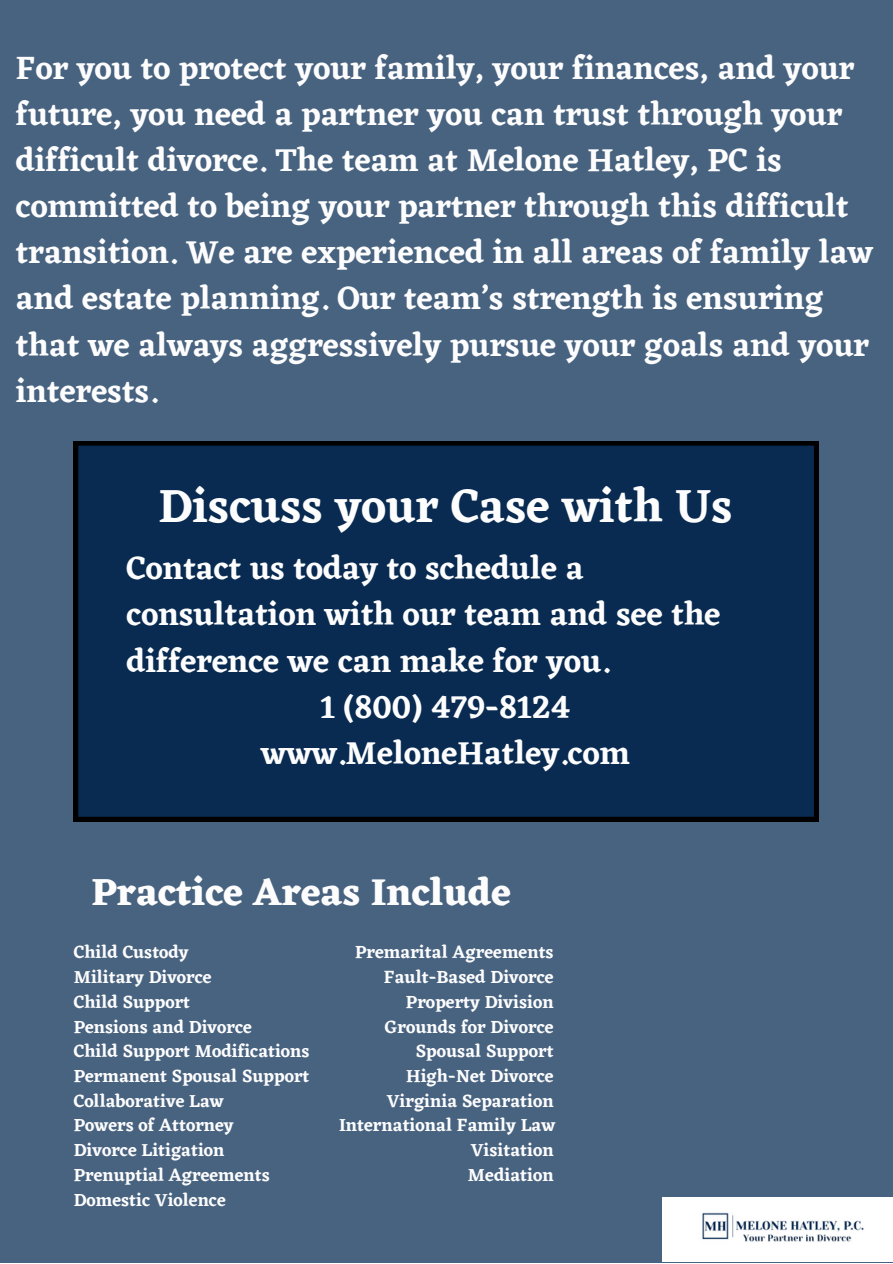
<style>
.page{position:relative;width:893px;height:1264px;background:#fff}
.page>*{position:absolute;margin:0;border:0;box-sizing:border-box;transform-origin:0 0}
.t1{font:600 48px "Eczar";color:#fdfdfe}
.t2{font:700 39px "Eczar";color:#fdfdfe}
.t3{font:600 33px/46px "Eczar";color:#fdfdfe}
.t4{font:600 18.15px/24.8px "Eczar";color:#fdfdfe;text-align:right}
.t5{font:600 18px/24.8px "Eczar";color:#fdfdfe}
</style>
<div class="page">
<div style="left:0;top:0;width:892px;height:1262px;background:#486380"></div>
<div style="left:74px;top:441px;width:744px;height:380px;background:#092b51"></div>
<img style="left:662px;top:1197px;width:230px;height:64px">
<p class="t3" style="left:16px;top:44px;width:858px">For you to protect your family, your finances, and your future, you need a partner you can trust through your difficult divorce. The team at Melone Hatley, PC is committed to being your partner through this difficult transition. We are experienced in all areas of family law and estate planning. Our team’s strength is ensuring that we always aggressively pursue your goals and your interests.</p>
<h1 class="t1" style="left:158px;top:477px;width:575px">Discuss your Case with Us</h1>
<p class="t3" style="left:127px;top:545px;width:458px">Contact us today to schedule a</p>
<p class="t3" style="left:127px;top:591px;width:595px">consultation with our team and see the</p>
<p class="t3" style="left:127px;top:637px;width:484px">difference we can make for you.</p>
<p class="t3" style="left:320px;top:683px;width:252px">1 (800) 479-8124</p>
<p class="t3" style="left:261px;top:729px;width:370px">www.MeloneHatley.com</p>
<p class="t2" style="left:91px;top:869px;width:421px">Practice Areas Include</p>
<p class="t5" style="left:74px;top:939px;width:237px">Child Custody<br>Military Divorce<br>Child Support<br>Pensions and Divorce<br>Child Support Modifications<br>Permanent Spousal Support<br>Collaborative Law<br>Powers of Attorney<br>Divorce Litigation<br>Prenuptial Agreements<br>Domestic Violence</p>
<p class="t4" style="left:339px;top:939px;width:218px">Premarital Agreements<br>Fault-Based Divorce<br>Property Division<br>Grounds for Divorce<br>Spousal Support<br>High-Net Divorce<br>Virginia Separation<br>International Family Law<br>Visitation<br>Mediation</p>
</div>
